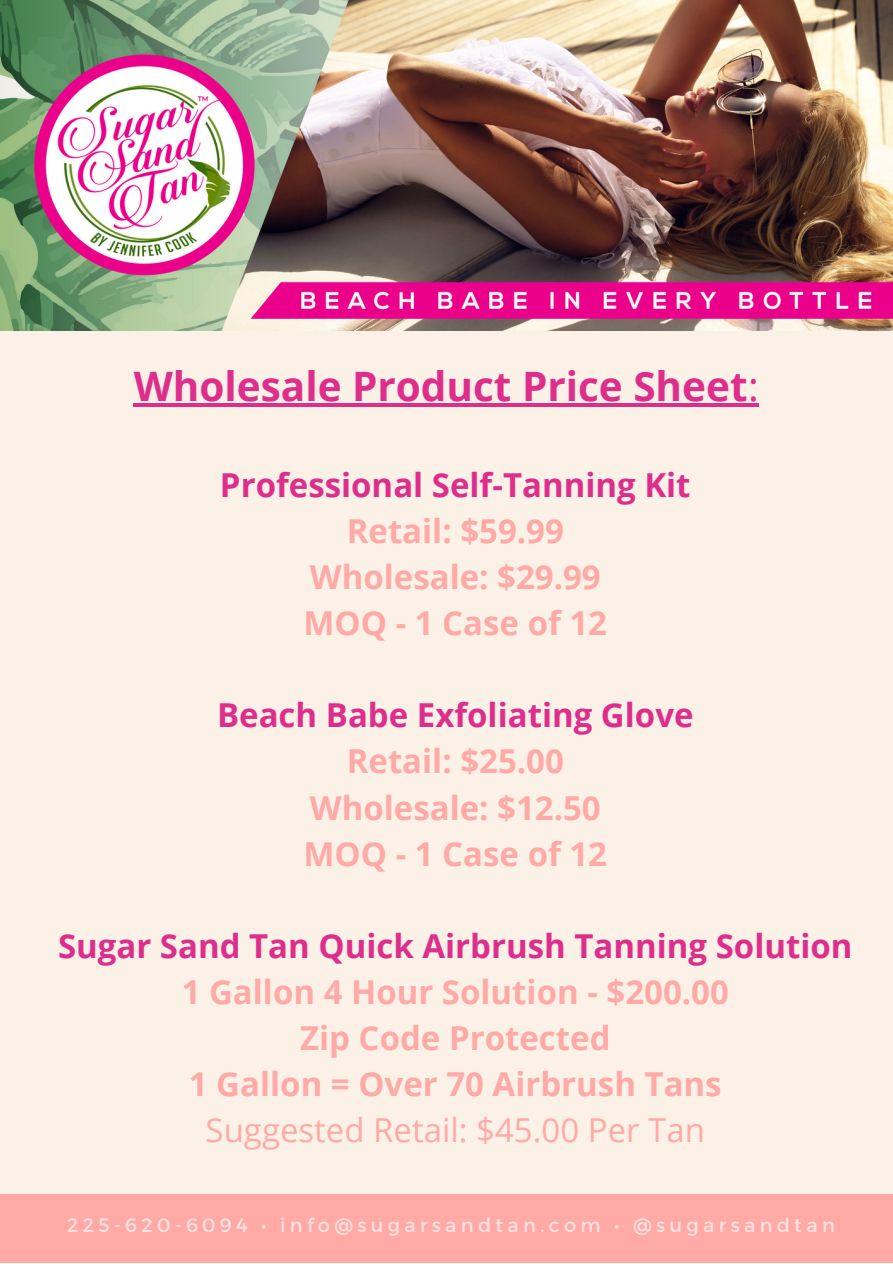
<style>
.page{position:relative;width:893px;height:1264px;background:#fff}
.page>*{position:absolute;margin:0;border:0;box-sizing:border-box;transform-origin:0 0}
.t1{font:700 40.5px "Open Sans";color:#de2e8c}
.t2{font:700 33px/46px "Open Sans";color:#ffaaa6;text-align:center}
.t3{font:700 33px "Open Sans";color:#de2e8c}
.t4{font:33px "Open Sans";color:#ffaaa6}
.t5{font:19.35px "Montserrat";letter-spacing:.22em;color:#fff}
.s1{font-weight:400}
</style>
<div class="page">
<div style="left:0;top:0;width:892px;height:1262px;background:#fcf1e7"></div>
<img style="left:0;top:0;width:892px;height:330px">
<div style="left:0;top:1193px;width:892px;height:69px;background:#ffaaa6"></div>
<hr style="left:134px;top:403px;width:614px;height:4px;background:#de2e8c">
<hr style="left:748px;top:403px;width:10px;height:4px;background:#de2e8c">
<p class="t1" style="left:134px;top:358px;width:626px">Wholesale Product Price Sheet<span class="s1">:</span></p>
<p class="t3" style="left:220px;top:461px;width:472px">Professional Self-Tanning Kit</p>
<p class="t2" style="left:303px;top:507px;width:305px">Retail: $59.99<br>Wholesale: $29.99<br>MOQ - 1 Case of 12</p>
<p class="t3" style="left:217px;top:692px;width:478px">Beach Babe Exfoliating Glove</p>
<p class="t2" style="left:303px;top:737px;width:305px">Retail: $25.00<br>Wholesale: $12.50<br>MOQ - 1 Case of 12</p>
<p class="t3" style="left:58px;top:922px;width:796px">Sugar Sand Tan Quick Airbrush Tanning Solution</p>
<p class="t2" style="left:182px;top:968px;width:548px">1 Gallon 4 Hour Solution - $200.00<br>Zip Code Protected<br>1 Gallon = Over 70 Airbrush Tans</p>
<p class="t4" style="left:205px;top:1106px;width:501px">Suggested Retail: $45.00 Per Tan</p>
<p class="t5" style="left:67px;top:1212px;width:769px">225-620-6094 • info@sugarsandtan.com • @sugarsandtan</p>
</div>
